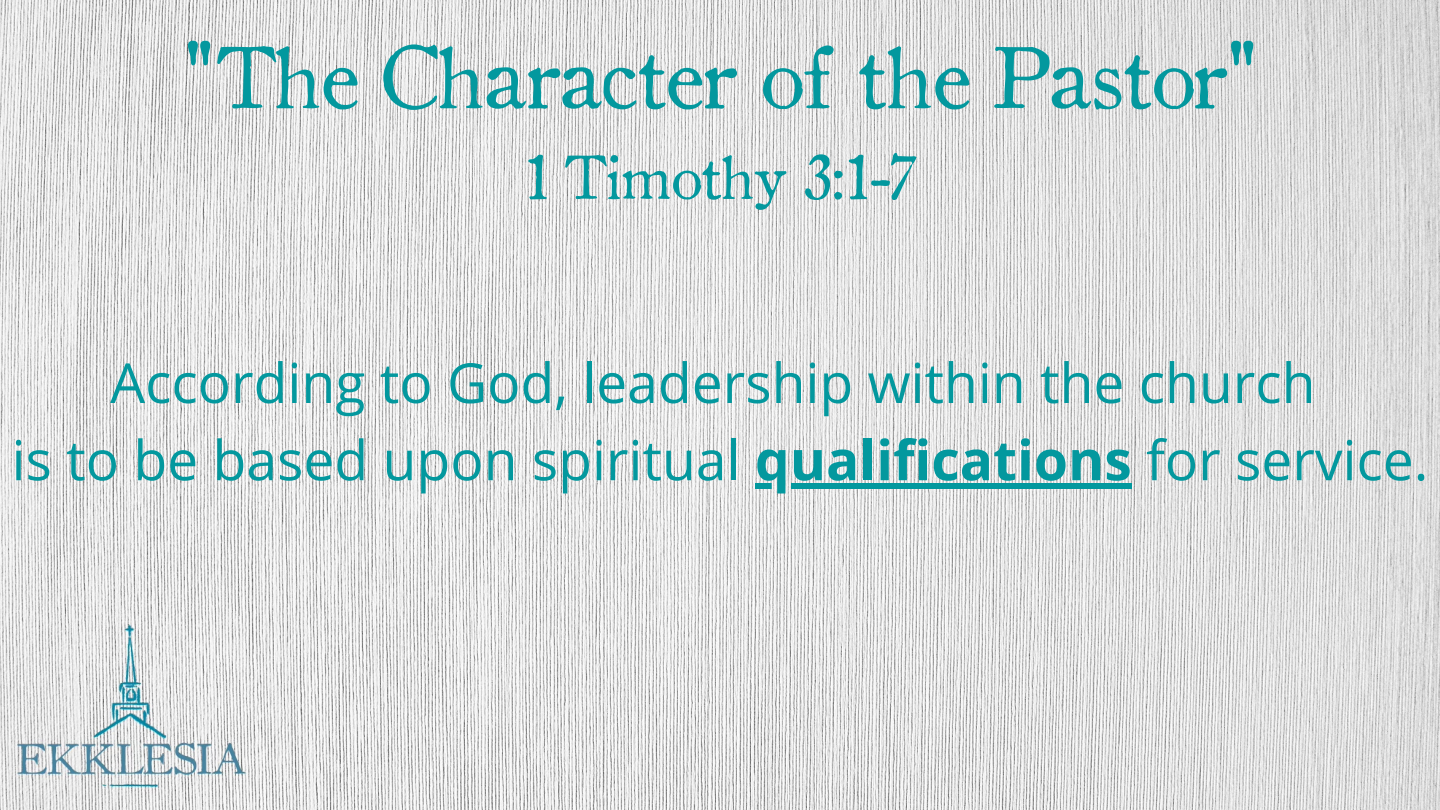
<style>
.page{position:relative;width:1440px;height:810px;background:#fff}
.page>*{position:absolute;margin:0;border:0;box-sizing:border-box;transform-origin:0 0}
.t1{font:85px "Old Style 1 HPLHS";color:#03989e}
.t2{font:60px "Old Style 1 HPLHS";color:#03989e}
.t3{font:55.2px/77.2px "Open Sans";color:#03989e;text-align:center}
.s1{font-weight:700}
</style>
<div class="page">
<img style="left:0;top:0;width:1440px;height:810px">
<div style="left:755px;top:483px;width:377px;height:5px;background:#03989e"></div>
<h1 class="t1" style="left:182px;top:14px;width:1077px">"The Character of the Pastor"</h1>
<p class="t2" style="left:525px;top:133px;width:391px">1 Timothy 3:1-7</p>
<p class="t3" style="left:12px;top:343px;width:1418px">According to God, leadership within the church<br>is to be based upon spiritual <span class="s1">qualifications</span> for service.</p>
</div>
